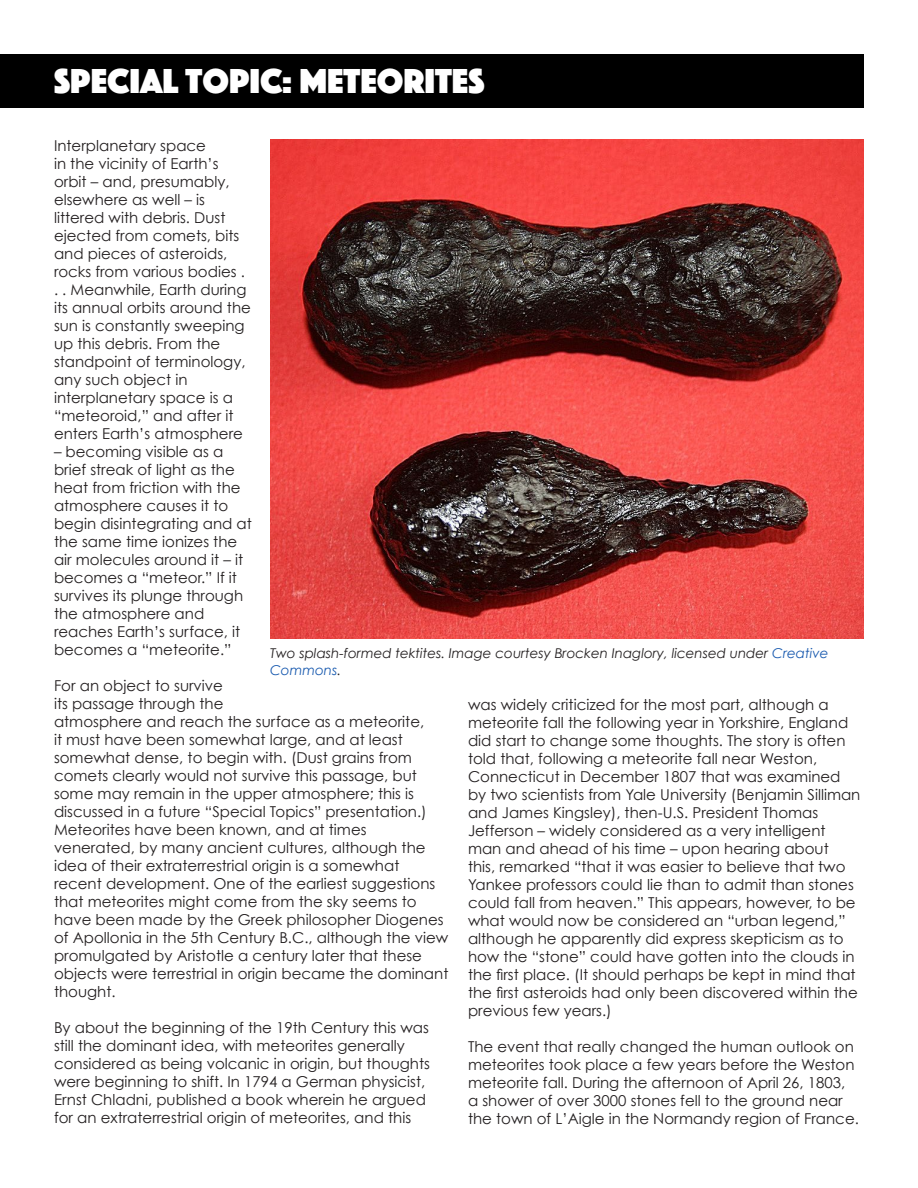
<style>
.page{position:relative;width:918px;height:1188px;background:#fff}
.page>*{position:absolute;margin:0;border:0;box-sizing:border-box;transform-origin:0 0}
.t1{font:36px "Phosphate Solid";color:#fff}
.Body_Type{font:15px/18px "Century Gothic";color:#231f20}
.Cutlines{font:italic 13.5px/16.2px "Century Gothic";color:#231f20}
.s1{color:#195aaf}
</style>
<div class="page">
<div style="left:0;top:54px;width:864px;height:54px;background:#000"></div>
<img style="left:270px;top:140px;width:594px;height:499px">
<p class="t1" style="left:54px;top:55px;width:432px">SPECIAL TOPIC: METEORITES</p>
<p class="Body_Type" style="left:54px;top:136px;width:198px">Interplanetary space<br>in the vicinity of Earth’s orbit – and, presumably, elsewhere as well – is littered with debris. Dust ejected from comets, bits and pieces of asteroids, rocks from various bodies . . . Meanwhile, Earth during its annual orbits around the sun is constantly sweeping up this debris. From the standpoint of terminology, any such object in interplanetary space is a “meteoroid,” and after it enters Earth’s atmosphere</p>
<p class="Body_Type" style="left:54px;top:442px;width:199px">– becoming visible as a brief streak of light as the heat from friction with the atmosphere causes it to begin disintegrating and at the same time ionizes the air molecules around it – it becomes a “meteor.” If it survives its plunge through the atmosphere and reaches Earth’s surface, it becomes a “meteorite.”</p>
<p class="Body_Type" style="left:54px;top:676px;width:396px">For an object to survive<br>its passage through the<br>atmosphere and reach the surface as a meteorite,<br>it must have been somewhat large, and at least somewhat dense, to begin with. (Dust grains from comets clearly would not survive this passage, but some may remain in the upper atmosphere; this is discussed in a future “Special Topics” presentation.)<br>Meteorites have been known, and at times venerated, by many ancient cultures, although the idea of their extraterrestrial origin is a somewhat recent development. One of the earliest suggestions that meteorites might come from the sky seems to have been made by the Greek philosopher Diogenes of Apollonia in the 5th Century B.C., although the view promulgated by Aristotle a century later that these objects were terrestrial in origin became the dominant thought.</p>
<p class="Body_Type" style="left:54px;top:1018px;width:377px">By about the beginning of the 19th Century this was still the dominant idea, with meteorites generally considered as being volcanic in origin, but thoughts were beginning to shift. In 1794 a German physicist, Ernst Chladni, published a book wherein he argued for an extraterrestrial origin of meteorites, and this</p>
<p class="Cutlines" style="left:270px;top:645px;width:560px">Two splash-formed tektites. Image courtesy Brocken Inaglory, licensed under <span class="s1">Creative<br>Commons</span>.</p>
<p class="Body_Type" style="left:468px;top:696px;width:394px">was widely criticized for the most part, although a meteorite fall the following year in Yorkshire, England did start to change some thoughts. The story is often told that, following a meteorite fall near Weston, Connecticut in December 1807 that was examined by two scientists from Yale University (Benjamin Silliman and James Kingsley), then-U.S. President Thomas Jefferson – widely considered as a very intelligent man and ahead of his time – upon hearing about<br>this, remarked “that it was easier to believe that two Yankee professors could lie than to admit than stones could fall from heaven.” This appears, however, to be what would now be considered an “urban legend,” although he apparently did express skepticism as to how the “stone” could have gotten into the clouds in the first place. (It should perhaps be kept in mind that the first asteroids had only been discovered within the previous few years.)</p>
<p class="Body_Type" style="left:468px;top:1038px;width:392px">The event that really changed the human outlook on meteorites took place a few years before the Weston meteorite fall. During the afternoon of April 26, 1803, a shower of over 3000 stones fell to the ground near the town of L’Aigle in the Normandy region of France.</p>
</div>
